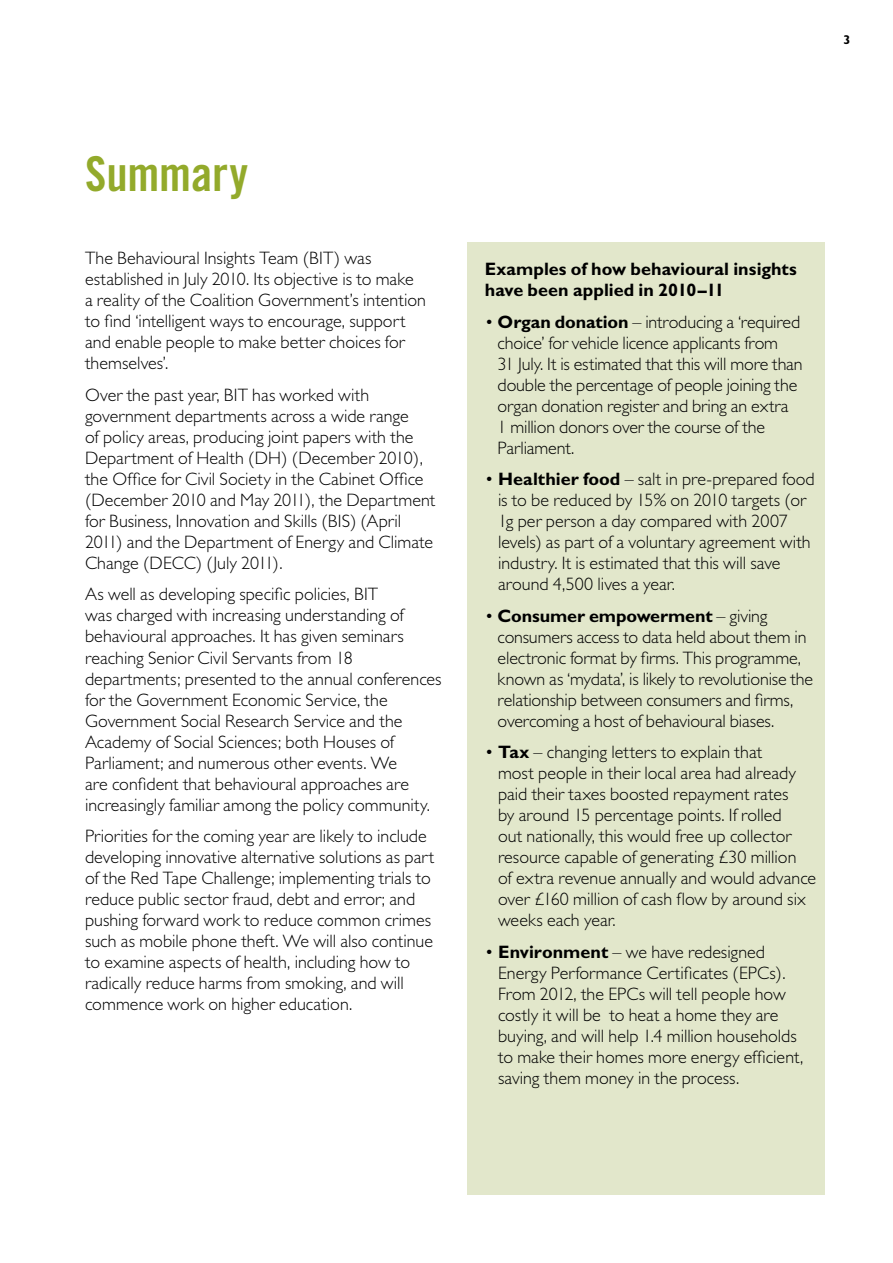
<style>
.page{position:relative;width:893px;height:1263px;background:#fff}
.page>*{position:absolute;margin:0;border:0;box-sizing:border-box;transform-origin:0 0}
.t1{font:48px "Trade Gothic Bold Cond Twenty";letter-spacing:-.005em;color:#93aa2b}
.t2{font:300 18px/21px "Gill Sans";color:#000}
.t3{font:700 18px/21px "Gill Sans";letter-spacing:.005em;color:#000}
.t4{font:700 12.75px "Gill Sans";color:#000}
.s1{font-weight:700}
</style>
<div class="page">
<div style="left:468px;top:242px;width:357px;height:953px;background:#e2e7cb"></div>
<p class="t4" style="left:843px;top:32px;width:9px">3</p>
<h2 class="t1" style="left:85px;top:145px;width:165px">Summary</h2>
<p class="t2" style="left:85px;top:248px;width:342px">The Behavioural Insights Team (BIT) was established in July 2010. Its objective is to make<br>a reality of the Coalition Government’s intention to find ‘intelligent ways to encourage, support and enable people to make better choices for themselves’.</p>
<p class="t2" style="left:85px;top:385px;width:352px">Over the past year, BIT has worked with government departments across a wide range<br>of policy areas, producing joint papers with the Department of Health (DH) (December 2010), the Office for Civil Society in the Cabinet Office (December 2010 and May 2011), the Department for Business, Innovation and Skills (BIS) (April 2011) and the Department of Energy and Climate Change (DECC) (July 2011).</p>
<p class="t2" style="left:85px;top:584px;width:358px">As well as developing specific policies, BIT<br>was charged with increasing understanding of behavioural approaches. It has given seminars reaching Senior Civil Servants from 18 departments; presented to the annual conferences for the Government Economic Service, the Government Social Research Service and the Academy of Social Sciences; both Houses of Parliament; and numerous other events. We<br>are confident that behavioural approaches are increasingly familiar among the policy community.</p>
<p class="t2" style="left:85px;top:826px;width:351px">Priorities for the coming year are likely to include developing innovative alternative solutions as part of the Red Tape Challenge; implementing trials to reduce public sector fraud, debt and error; and pushing forward work to reduce common crimes such as mobile phone theft. We will also continue to examine aspects of health, including how to radically reduce harms from smoking, and will commence work on higher education.</p>
<h3 class="t3" style="left:485px;top:258px;width:314px">Examples of how behavioural insights have been applied in 2010–11</h3>
<p class="t2" style="left:498px;top:311px;width:307px;text-indent:-13px">• <span class="s1">Organ donation</span> – introducing a ‘required choice’ for vehicle licence applicants from<br>31 July. It is estimated that this will more than double the percentage of people joining the organ donation register and bring an extra<br>1 million donors over the course of the Parliament.</p>
<p class="t2" style="left:498px;top:469px;width:318px;text-indent:-13px">• <span class="s1">Healthier food</span> – salt in pre-prepared food is to be reduced by 15% on 2010 targets (or 1g per person a day compared with 2007 levels) as part of a voluntary agreement with industry. It is estimated that this will save around 4,500 lives a year.</p>
<p class="t2" style="left:498px;top:605px;width:317px;text-indent:-13px">• <span class="s1">Consumer empowerment</span> – giving consumers access to data held about them in electronic format by firms. This programme, known as ‘mydata’, is likely to revolutionise the relationship between consumers and firms, overcoming a host of behavioural biases.</p>
<p class="t2" style="left:498px;top:742px;width:320px;text-indent:-13px">• <span class="s1">Tax</span> – changing letters to explain that<br>most people in their local area had already paid their taxes boosted repayment rates<br>by around 15 percentage points. If rolled<br>out nationally, this would free up collector resource capable of generating £30 million of extra revenue annually and would advance over £160 million of cash flow by around six weeks each year.</p>
<p class="t2" style="left:498px;top:941px;width:307px;text-indent:-13px">• <span class="s1">Environment</span> – we have redesigned Energy Performance Certificates (EPCs).<br>From 2012, the EPCs will tell people how costly it will be to heat a home they are buying, and will help 1.4 million households to make their homes more energy efficient, saving them money in the process.</p>
</div>
